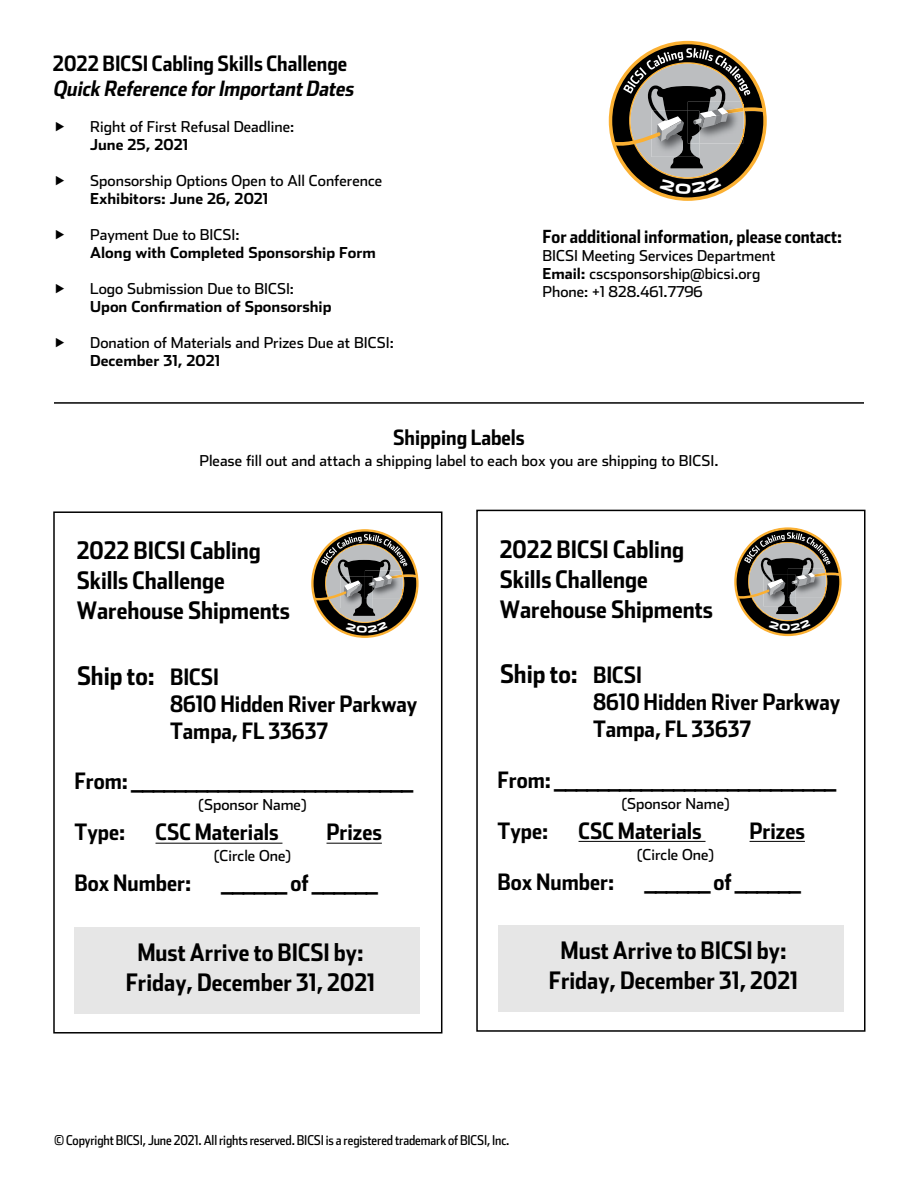
<style>
.page{position:relative;width:918px;height:1188px;background:#fff}
.page>*{position:absolute;margin:0;border:0;box-sizing:border-box;transform-origin:0 0}
.t1{font:700 25.5px "Stainless Cond";color:#000}
.t2{font:700 24px/30px "Stainless Cond";color:#000}
.t3{font:700 22.5px/27px "Stainless Cond";color:#000}
.t4{font:700 21px "Stainless Cond";color:#000}
.t5{font:italic 700 21px "Stainless Cond";color:#000}
.t6{font:700 18px "Stainless Cond";color:#000}
.t7{font:15px/18px "Stainless";color:#000}
.t8{font:700 15px "Stainless";color:#000}
.t9{font:13.5px "Stainless Cond";letter-spacing:-.01em;color:#000}
.s1{font-weight:700}
.s2{font-size:22.5px}
</style>
<div class="page">
<hr style="left:156px;top:843px;width:126px;height:1px;background:#000">
<hr style="left:327px;top:843px;width:55px;height:1px;background:#000">
<hr style="left:579px;top:841px;width:127px;height:1px;background:#000">
<hr style="left:750px;top:841px;width:55px;height:1px;background:#000">
<hr style="left:54px;top:402px;width:810px;height:2px;background:#000">
<div style="left:53px;top:511px;width:389px;height:523px;border:2px solid #000"></div>
<div style="left:476px;top:510px;width:390px;height:522px;border:2px solid #000"></div>
<div style="left:75px;top:927px;width:345px;height:86px;background:#e6e6e6"></div>
<div style="left:498px;top:925px;width:345px;height:87px;background:#e6e6e6"></div>
<svg style="left:609px;top:41px;width:158px;height:160px"></svg>
<svg style="left:311px;top:529px;width:108px;height:109px"></svg>
<svg style="left:734px;top:527px;width:108px;height:109px"></svg>
<h3 class="t4" style="left:53px;top:51px;width:296px">2022 BICSI Cabling Skills Challenge</h3>
<h3 class="t5" style="left:53px;top:76px;width:306px">Quick Reference forImportantDates</h3>
<p class="t7" style="left:90px;top:118px;width:205px">Right of First Refusal Deadline:</p>
<p class="t8" style="left:90px;top:136px;width:99px">June 25, 2021</p>
<p class="t7" style="left:90px;top:172px;width:294px">Sponsorship Options Open to All Conference</p>
<p class="t8" style="left:90px;top:190px;width:179px">Exhibitors: June 26, 2021</p>
<p class="t7" style="left:90px;top:226px;width:151px">Payment Due to BICSI:</p>
<p class="t8" style="left:90px;top:244px;width:287px">Along with Completed Sponsorship Form</p>
<p class="t7" style="left:90px;top:280px;width:205px">Logo Submission Due to BICSI:</p>
<p class="t8" style="left:90px;top:298px;width:243px">Upon Confirmation of Sponsorship</p>
<p class="t7" style="left:90px;top:334px;width:305px">Donation of Materials and Prizes Due at BICSI:</p>
<p class="t8" style="left:90px;top:352px;width:131px">December 31, 2021</p>
<p class="t6" style="left:543px;top:226px;width:301px">For additional information, please contact:</p>
<p class="t7" style="left:543px;top:247px;width:235px">BICSI Meeting Services Department<br><span class="s1">Email:</span> cscsponsorship@bicsi.org<br>Phone: +1 828.461.7796</p>
<h3 class="t4" style="left:393px;top:425px;width:133px">Shipping Labels</h3>
<p class="t7" style="left:200px;top:451px;width:520px">Please fill out and attach a shipping label to each box you are shipping to BICSI.</p>
<h2 class="t2" style="left:77px;top:535px;width:215px">2022 BICSI Cabling<br>Skills Challenge<br>Warehouse Shipments</h2>
<h2 class="t2" style="left:500px;top:534px;width:215px">2022 BICSI Cabling<br>Skills Challenge<br>Warehouse Shipments</h2>
<h1 class="t1" style="left:77px;top:660px;width:144px">Ship to: <span class="s2">BICSI</span></h1>
<h3 class="t3" style="left:170px;top:690px;width:249px">8610 Hidden River Parkway<br>Tampa, FL 33637</h3>
<h3 class="t3" style="left:75px;top:767px;width:340px">From: __________________________</h3>
<p class="t7" style="left:199px;top:796px;width:109px">(Sponsor Name)</p>
<h3 class="t3" style="left:75px;top:818px;width:52px">Type:</h3>
<h3 class="t3" style="left:156px;top:818px;width:125px">CSC Materials</h3>
<h3 class="t3" style="left:327px;top:818px;width:57px">Prizes</h3>
<p class="t7" style="left:214px;top:847px;width:78px">(Circle One)</p>
<h3 class="t3" style="left:75px;top:869px;width:118px">Box Number:</h3>
<h3 class="t3" style="left:222px;top:869px;width:157px">______ of ______</h3>
<h1 class="t1" style="left:500px;top:659px;width:144px">Ship to: <span class="s2">BICSI</span></h1>
<h3 class="t3" style="left:593px;top:688px;width:249px">8610 Hidden River Parkway<br>Tampa, FL 33637</h3>
<h3 class="t3" style="left:498px;top:766px;width:340px">From: __________________________</h3>
<p class="t7" style="left:622px;top:794px;width:109px">(Sponsor Name)</p>
<h3 class="t3" style="left:498px;top:817px;width:52px">Type:</h3>
<h3 class="t3" style="left:579px;top:817px;width:125px">CSC Materials</h3>
<h3 class="t3" style="left:750px;top:817px;width:57px">Prizes</h3>
<p class="t7" style="left:637px;top:845px;width:78px">(Circle One)</p>
<h3 class="t3" style="left:498px;top:868px;width:118px">Box Number:</h3>
<h3 class="t3" style="left:645px;top:868px;width:157px">______ of ______</h3>
<h2 class="t2" style="left:126px;top:937px;width:251px;text-align:center">Must Arrive to BICSI by:<br>Friday, December 31, 2021</h2>
<h2 class="t2" style="left:549px;top:935px;width:251px;text-align:center">Must Arrive to BICSI by:<br>Friday, December 31, 2021</h2>
<p class="t9" style="left:54px;top:1132px;width:457px">© Copyright BICSI, June 2021. All rights reserved. BICSI is a registered trademark of BICSI, Inc.</p>
</div>
